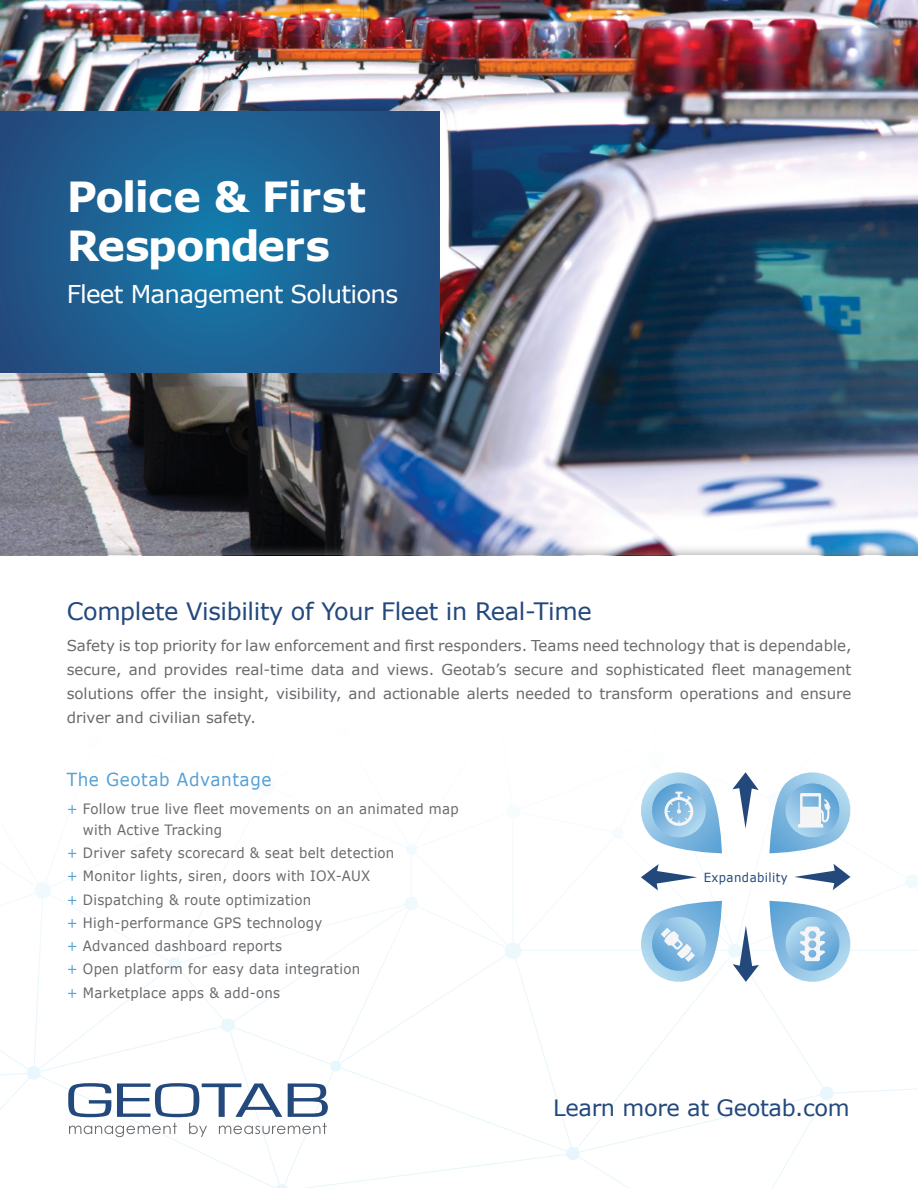
<style>
.page{position:relative;width:918px;height:1188px;background:#fff}
.page>*{position:absolute;margin:0;border:0;box-sizing:border-box;transform-origin:0 0}
.t1{font:700 41.55px/49.5px "Verdana";letter-spacing:-.03em;color:#fff}
.t2{font:24.6px "Verdana";letter-spacing:-.03em;color:#fff}
.t3{font:24px "Verdana";letter-spacing:-.015em;color:#23487c}
.t4{font:22.5px "Verdana";letter-spacing:-.015em;color:#23487c}
.t5{font:18px "Verdana";letter-spacing:.035em;color:#56a0d3;scale:.94 1}
.t6{font:15px/24px "Verdana";color:#696a6d;text-align:justify}
.t7{font:14.25px/23.2px "Verdana";letter-spacing:.02em;color:#696a6d;scale:.94 1}
.t8{font:12.6px "Verdana";letter-spacing:.035em;color:#23487c;scale:.94 1}
.s1{color:#56a0d3}
</style>
<div class="page">
<img style="left:0;top:0;width:918px;height:543px">
<img style="left:0;top:543px;width:918px;height:12px">
<svg style="left:0;top:111px;width:439px;height:261px;background:#1d5f90"></svg>
<svg style="left:68px;top:1083px;width:43px;height:34px"></svg>
<svg style="left:117px;top:1083px;width:165px;height:34px"></svg>
<svg style="left:288px;top:1083px;width:40px;height:34px"></svg>
<svg style="left:69px;top:1123px;width:108px;height:14px"></svg>
<svg style="left:189px;top:1123px;width:18px;height:14px"></svg>
<svg style="left:219px;top:1123px;width:108px;height:11px"></svg>
<svg style="left:641px;top:772px;width:81px;height:81px"></svg>
<svg style="left:637px;top:901px;width:85px;height:85px"></svg>
<svg style="left:794px;top:864px;width:56px;height:26px"></svg>
<svg style="left:732px;top:772px;width:27px;height:57px"></svg>
<svg style="left:641px;top:864px;width:56px;height:26px"></svg>
<svg style="left:733px;top:926px;width:26px;height:56px"></svg>
<svg style="left:769px;top:772px;width:85px;height:81px"></svg>
<svg style="left:769px;top:901px;width:85px;height:81px"></svg>
<h1 class="t1" style="left:67px;top:172px;width:301px">Police &amp; First<br>Responders</h1>
<h2 class="t2" style="left:67px;top:279px;width:333px">Fleet Management Solutions</h2>
<h3 class="t3" style="left:67px;top:596px;width:527px">Complete Visibility of Your Fleet in Real-Time</h3>
<p class="t6" style="left:67px;top:633px;width:786px">Safety is top priority for law enforcement and first responders. Teams need technology that is dependable, secure, and provides real-time data and views. Geotab’s secure and sophisticated fleet management solutions offer the insight, visibility, and actionable alerts needed to transform operations and ensure driver and civilian safety.</p>
<p class="t5" style="left:67px;top:768px;width:219px">The Geotab Advantage</p>
<p class="t7" style="left:83px;top:798px;width:401px;line-height:21px;text-indent:-16px"><span class="s1">+</span> Follow true live fleet movements on an animated map with Active Tracking</p>
<p class="t7" style="left:67px;top:841px;width:350px"><span class="s1">+</span> Driver safety scorecard &amp; seat belt detection <span class="s1">+</span> Monitor lights, siren, doors with IOX-AUX<br><span class="s1">+</span> Dispatching &amp; route optimization<br><span class="s1">+</span> High-performance GPS technology<br><span class="s1">+</span> Advanced dashboard reports<br><span class="s1">+</span> Open platform for easy data integration<br><span class="s1">+</span> Marketplace apps &amp; add-ons</p>
<p class="t8" style="left:704px;top:869px;width:91px">Expandability</p>
<h3 class="t4" style="left:553px;top:1094px;width:298px">Learn more at Geotab.com</h3>
</div>
